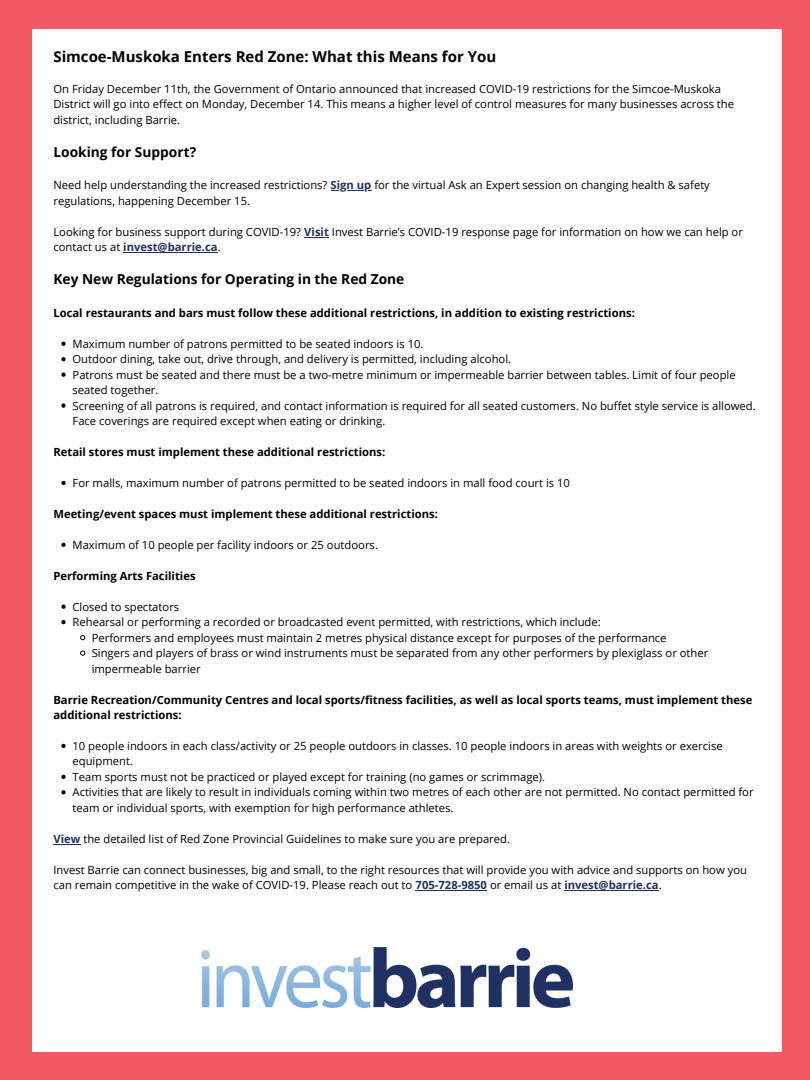
<style>
.page{position:relative;width:810px;height:1080px;background:#f15a65}
.page>*{position:absolute;margin:0;border:0;box-sizing:border-box;transform-origin:0 0}
.t1{font:700 15px "Open Sans";color:#000}
.t2{font:700 13.75px "Open Sans";color:#000}
.t3{font:11.25px/15.5px "Open Sans";color:#000}
.t4{font:700 11.25px/15.5px "Open Sans";color:#000}
.s1{font-weight:700;color:#1f3062}
</style>
<div class="page">
<div style="left:32px;top:29px;width:750px;height:1022px;background:#fff"></div>
<svg style="left:61px;top:342px;width:5px;height:4px"></svg>
<svg style="left:61px;top:357px;width:5px;height:4px"></svg>
<svg style="left:61px;top:373px;width:5px;height:4px"></svg>
<svg style="left:61px;top:403px;width:5px;height:5px"></svg>
<svg style="left:61px;top:481px;width:5px;height:4px"></svg>
<svg style="left:61px;top:543px;width:5px;height:4px"></svg>
<svg style="left:61px;top:605px;width:5px;height:4px"></svg>
<svg style="left:61px;top:620px;width:5px;height:4px"></svg>
<svg style="left:80px;top:635px;width:5px;height:5px"></svg>
<svg style="left:80px;top:650px;width:5px;height:6px"></svg>
<svg style="left:61px;top:744px;width:5px;height:4px"></svg>
<svg style="left:61px;top:775px;width:5px;height:4px"></svg>
<svg style="left:61px;top:790px;width:5px;height:4px"></svg>
<hr style="left:331px;top:190px;width:40px;height:1px;background:#1f3062">
<svg style="left:304px;top:237px;width:25px;height:1px"></svg>
<hr style="left:123px;top:252px;width:95px;height:1px;background:#1f3062">
<svg style="left:53px;top:844px;width:27px;height:1px"></svg>
<hr style="left:416px;top:890px;width:71px;height:1px;background:#1f3062">
<hr style="left:564px;top:890px;width:95px;height:1px;background:#1f3062">
<img style="left:202px;top:948px;width:371px;height:60px">
<p class="t1" style="left:53px;top:46px;width:444px">Simcoe-Muskoka Enters Red Zone: What this Means for You</p>
<p class="t3" style="left:53px;top:81px;width:682px">On Friday December 11th, the Government of Ontario announced that increased COVID-19 restrictions for the Simcoe-Muskoka<br>District will go into effect on Monday, December 14. This means a higher level of control measures for many businesses across the district, including Barrie.</p>
<p class="t2" style="left:53px;top:142px;width:144px">Looking for Support?</p>
<p class="t3" style="left:53px;top:177px;width:658px">Need help understanding the increased restrictions? <span class="s1">Sign up</span> for the virtual Ask an Expert session on changing health &amp; safety</p>
<p class="t3" style="left:53px;top:193px;width:198px">regulations, happening December 15.</p>
<p class="t3" style="left:53px;top:224px;width:691px">Looking for business support during COVID-19? <span class="s1">Visit</span> Invest Barrie’s COVID-19 response page for information on how we can help or contact us at <span class="s1">invest@barrie.ca</span>.</p>
<p class="t2" style="left:53px;top:270px;width:352px">Key New Regulations for Operating in the Red Zone</p>
<p class="t4" style="left:53px;top:305px;width:583px">Local restaurants and bars must follow these additional restrictions, in addition to existing restrictions:</p>
<p class="t3" style="left:73px;top:336px;width:352px">Maximum number of patrons permitted to be seated indoors is 10.</p>
<p class="t3" style="left:73px;top:351px;width:440px">Outdoor dining, take out, drive through, and delivery is permitted, including alcohol.</p>
<p class="t3" style="left:73px;top:367px;width:665px">Patrons must be seated and there must be a two-metre minimum or impermeable barrier between tables. Limit of four people seated together.</p>
<p class="t3" style="left:73px;top:397px;width:685px">Screening of all patrons is required, and contact information is required for all seated customers. No buffet style service is allowed.<br>Face coverings are required except when eating or drinking.</p>
<p class="t4" style="left:53px;top:444px;width:333px">Retail stores must implement these additional restrictions:</p>
<p class="t3" style="left:73px;top:475px;width:499px">For malls, maximum number of patrons permitted to be seated indoors in mall food court is 10</p>
<p class="t4" style="left:53px;top:506px;width:386px">Meeting/event spaces must implement these additional restrictions:</p>
<p class="t3" style="left:73px;top:537px;width:307px">Maximum of 10 people per facility indoors or 25 outdoors.</p>
<p class="t4" style="left:53px;top:568px;width:144px">Performing Arts Facilities</p>
<p class="t3" style="left:73px;top:599px;width:108px">Closed to spectators</p>
<p class="t3" style="left:73px;top:614px;width:530px">Rehearsal or performing a recorded or broadcasted event permitted, with restrictions, which include:</p>
<p class="t3" style="left:92px;top:630px;width:576px">Performers and employees must maintain 2 metres physical distance except for purposes of the performance</p>
<p class="t3" style="left:92px;top:645px;width:618px">Singers and players of brass or wind instruments must be separated from any other performers by plexiglass or other impermeable barrier</p>
<p class="t4" style="left:53px;top:691px;width:701px">Barrie Recreation/Community Centres and local sports/fitness facilities, as well as local sports teams, must implement these additional restrictions:</p>
<p class="t3" style="left:73px;top:738px;width:652px">10 people indoors in each class/activity or 25 people outdoors in classes. 10 people indoors in areas with weights or exercise equipment.</p>
<p class="t3" style="left:73px;top:769px;width:474px">Team sports must not be practiced or played except for training (no games or scrimmage).</p>
<p class="t3" style="left:73px;top:784px;width:683px">Activities that are likely to result in individuals coming within two metres of each other are not permitted. No contact permitted for team or individual sports, with exemption for high performance athletes.</p>
<p class="t3" style="left:53px;top:831px;width:458px"><span class="s1">View</span> the detailed list of Red Zone Provincial Guidelines to make sure you are prepared.</p>
<p class="t3" style="left:53px;top:862px;width:695px">Invest Barrie can connect businesses, big and small, to the right resources that will provide you with advice and supports on how you can remain competitive in the wake of COVID-19. Please reach out to <span class="s1">705-728-9850</span> or email us at <span class="s1">invest@barrie.ca</span>.</p>
</div>
